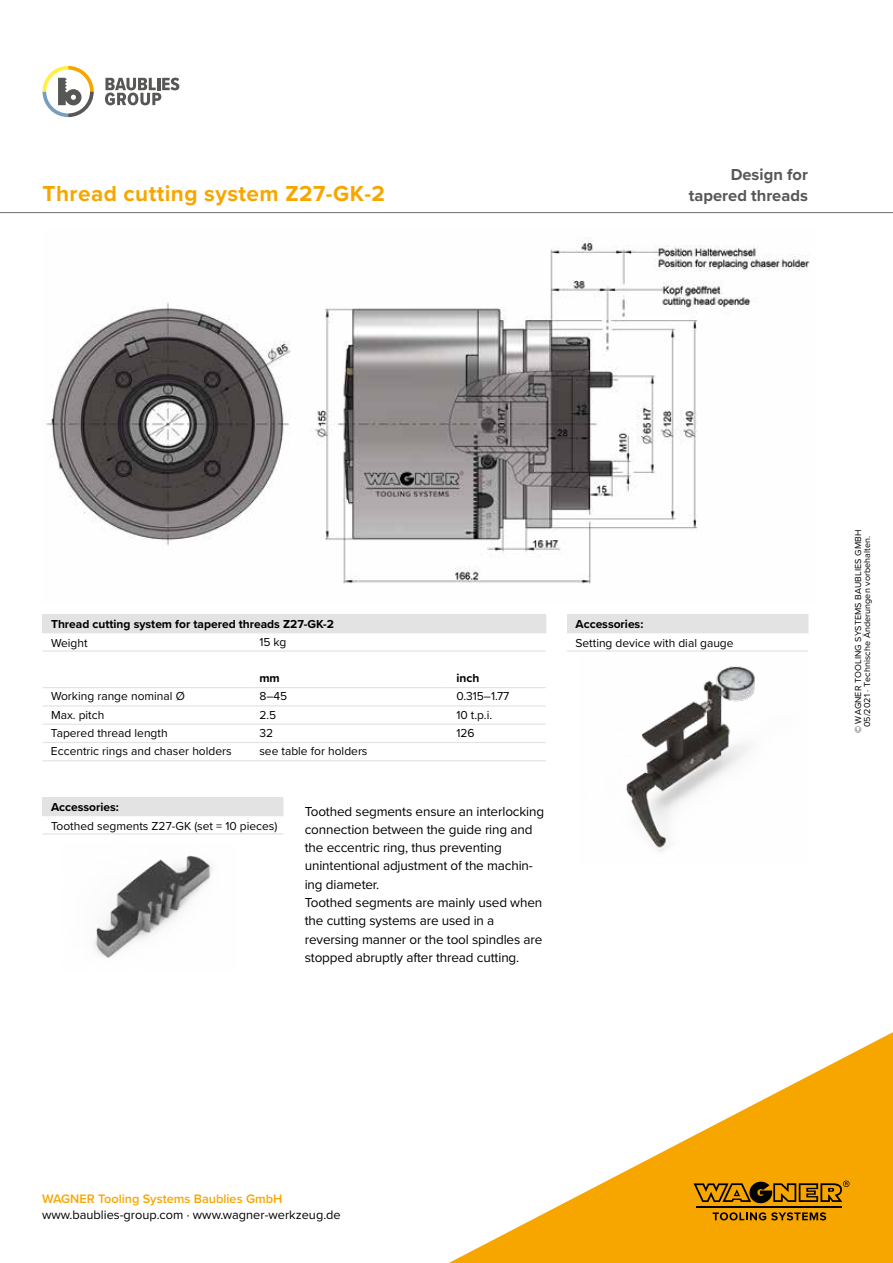
<style>
.page{position:relative;width:893px;height:1263px;background:#fff}
.page>*{position:absolute;margin:0;border:0;box-sizing:border-box;transform-origin:0 0}
.t1{font:700 22.5px "Proxima Nova";letter-spacing:.02em;color:#f7a600}
.t2{font:700 16.5px/21px "Proxima Nova";color:#575756;text-align:right}
.t3{font:13.5px/18.3px "Proxima Nova";letter-spacing:-.01em;color:#000}
.t4{font:12.75px "Proxima Nova";color:#000}
.t5{font:600 12.75px "Proxima Nova";color:#f7a600}
.t6{font:12px "Proxima Nova";color:#000}
.t7{font:700 12px "Proxima Nova";color:#000}
.t8{font:9px/9px "Proxima Nova";letter-spacing:.01em;color:#000;text-align:center}
</style>
<div class="page">
<svg style="left:449px;top:1032px;width:444px;height:231px"></svg>
<hr style="left:697px;top:1206px;width:145px;height:2px;background:#000">
<svg style="left:693px;top:1180px;width:156px;height:24px;background:#a87100"></svg>
<svg style="left:713px;top:1212px;width:113px;height:8px"></svg>
<svg style="left:43px;top:66px;width:51px;height:51px"></svg>
<svg style="left:105px;top:78px;width:74px;height:27px"></svg>
<hr style="left:0;top:212px;width:893px;height:1px;background:#706f6f">
<div style="left:43px;top:614px;width:503px;height:19px;background:#e3e3e3"></div>
<hr style="left:43px;top:687px;width:208px;height:1px;background:#e3e3e3">
<hr style="left:43px;top:650px;width:208px;height:2px;background:#e3e3e3">
<hr style="left:251px;top:650px;width:197px;height:2px;background:#e3e3e3">
<hr style="left:448px;top:650px;width:98px;height:2px;background:#e3e3e3">
<hr style="left:43px;top:705px;width:208px;height:1px;background:#e3e3e3">
<hr style="left:251px;top:705px;width:197px;height:1px;background:#e3e3e3">
<hr style="left:448px;top:705px;width:98px;height:1px;background:#e3e3e3">
<hr style="left:43px;top:724px;width:208px;height:1px;background:#e3e3e3">
<hr style="left:251px;top:724px;width:197px;height:1px;background:#e3e3e3">
<hr style="left:448px;top:724px;width:98px;height:1px;background:#e3e3e3">
<hr style="left:43px;top:742px;width:208px;height:1px;background:#e3e3e3">
<hr style="left:251px;top:742px;width:197px;height:1px;background:#e3e3e3">
<hr style="left:448px;top:742px;width:98px;height:1px;background:#e3e3e3">
<hr style="left:43px;top:760px;width:208px;height:1px;background:#e3e3e3">
<hr style="left:251px;top:760px;width:197px;height:1px;background:#e3e3e3">
<hr style="left:448px;top:760px;width:98px;height:1px;background:#e3e3e3">
<hr style="left:251px;top:687px;width:197px;height:1px;background:#e3e3e3">
<hr style="left:448px;top:687px;width:98px;height:1px;background:#e3e3e3">
<div style="left:43px;top:797px;width:240px;height:19px;background:#e3e3e3"></div>
<hr style="left:43px;top:833px;width:240px;height:1px;background:#e3e3e3">
<img style="left:46px;top:237px;width:764px;height:347px">
<img style="left:94px;top:855px;width:119px;height:103px">
<div style="left:567px;top:614px;width:241px;height:19px;background:#e3e3e3"></div>
<hr style="left:567px;top:650px;width:241px;height:2px;background:#e3e3e3">
<img style="left:626px;top:666px;width:129px;height:186px">
<h1 class="t1" style="left:43px;top:177px;width:344px">Thread cutting system Z27-GK-2</h1>
<p class="t2" style="left:689px;top:164px;width:120px">Design for tapered threads</p>
<p class="t7" style="left:51px;top:615px;width:284px">Thread cutting system for tapered threads Z27-GK-2</p>
<p class="t6" style="left:51px;top:634px;width:38px">Weight</p>
<p class="t6" style="left:259px;top:633px;width:29px">15 kg</p>
<p class="t7" style="left:259px;top:669px;width:22px">mm</p>
<p class="t7" style="left:456px;top:669px;width:24px">inch</p>
<p class="t6" style="left:51px;top:687px;width:135px">Working range nominal Ø</p>
<p class="t6" style="left:259px;top:687px;width:29px">8–45</p>
<p class="t6" style="left:456px;top:687px;width:55px">0.315–1.77</p>
<p class="t6" style="left:51px;top:706px;width:55px">Max. pitch</p>
<p class="t6" style="left:259px;top:706px;width:18px">2.5</p>
<p class="t6" style="left:456px;top:706px;width:37px">10 t.p.i.</p>
<p class="t6" style="left:51px;top:724px;width:118px">Tapered thread length</p>
<p class="t6" style="left:259px;top:724px;width:15px">32</p>
<p class="t6" style="left:456px;top:724px;width:20px">126</p>
<p class="t6" style="left:51px;top:742px;width:182px">Eccentric rings and chaser holders</p>
<p class="t6" style="left:259px;top:742px;width:110px">see table for holders</p>
<p class="t7" style="left:51px;top:798px;width:69px">Accessories:</p>
<p class="t6" style="left:51px;top:816px;width:228px">Toothed segments Z27-GK (set = 10 pieces)</p>
<p class="t3" style="left:305px;top:801px;width:241px">Toothed segments ensure an interlocking connection between the guide ring and the eccentric ring, thus preventing unintentional adjustment of the machin&shy;ing diameter.<br>Toothed segments are mainly used when the cutting systems are used in a reversing manner or the tool spindles are stopped abruptly after thread cutting.</p>
<p class="t7" style="left:575px;top:615px;width:69px">Accessories:</p>
<p class="t6" style="left:575px;top:634px;width:160px">Setting device with dial gauge</p>
<p class="t5" style="left:42px;top:1189px;width:242px">WAGNER Tooling Systems Baublies GmbH</p>
<p class="t4" style="left:42px;top:1205px;width:300px">www.baublies-group.com · www.wagner-werkzeug.de</p>
<p class="t8" style="left:853px;top:733px;width:205px;rotate:-90deg">© WAGNER TOOLING SYSTEMS BAUBLIES GMBH<br>05/2021 · Technische Änderungen vorbehalten.</p>
</div>
